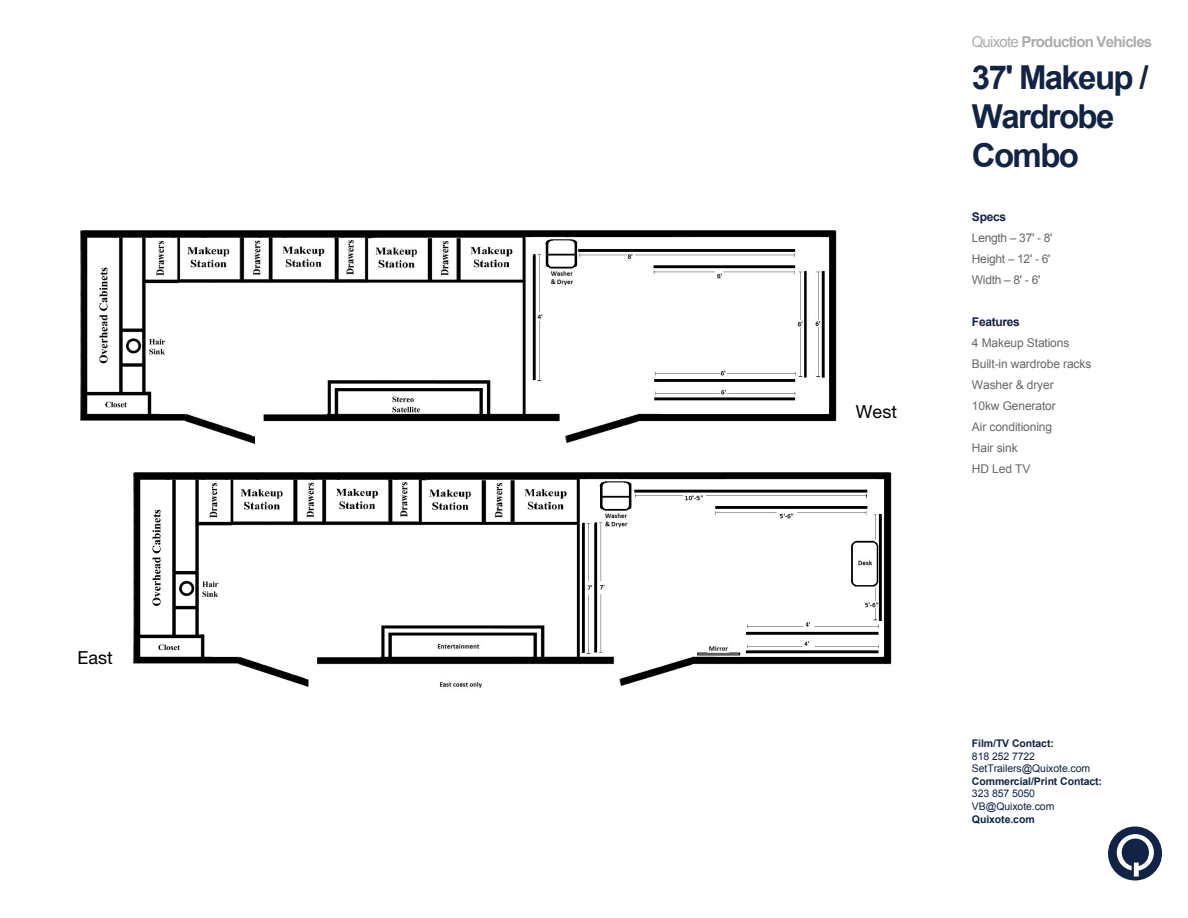
<style>
.page{position:relative;width:1188px;height:918px;background:#fff}
.page>*{position:absolute;margin:0;border:0;box-sizing:border-box;transform-origin:0 0}
.t1{font:700 33px/39px "Arial";letter-spacing:-.05em;color:#112346}
.t2{font:18px "Helvetica Neue LT Std";letter-spacing:.005em;color:#000}
.t3{font:700 15px "Arial";letter-spacing:-.05em;color:#acacac}
.t4{font:12px/21px "Arial";letter-spacing:-.01em;color:#676767}
.t5{font:12px/21px "Arial";letter-spacing:-.025em;color:#666766}
.t6{font:700 12px "Arial";letter-spacing:-.025em;color:#112346}
.t7{font:10.5px/12.6px "Arial";letter-spacing:-.01em;color:#0e2346}
.t8{font:700 10.5px "Arial";letter-spacing:-.01em;color:#0e2346}
.s1{font-weight:400}
</style>
<div class="page">
<svg style="left:1108px;top:826px;width:54px;height:55px"></svg>
<img style="left:80px;top:230px;width:757px;height:214px">
<img style="left:133px;top:472px;width:759px;height:216px">
<h2 class="t2" style="left:77px;top:647px;width:37px">East</h2>
<h2 class="t2" style="left:856px;top:401px;width:43px">West</h2>
<p class="t3" style="left:972px;top:32px;width:182px"><span class="s1">Quixote</span> Production Vehicles</p>
<h1 class="t1" style="left:972px;top:59px;width:178px">37' Makeup /<br>Wardrobe<br>Combo</h1>
<p class="t6" style="left:972px;top:209px;width:36px">Specs</p>
<p class="t5" style="left:972px;top:227px;width:82px">Length – 37' - 8'<br>Height – 12' - 6'<br>Width – 8' - 6'</p>
<p class="t6" style="left:972px;top:314px;width:49px">Features</p>
<p class="t4" style="left:972px;top:332px;width:121px">4 Makeup Stations<br>Built-in wardrobe racks<br>Washer &amp; dryer<br>10kw Generator<br>Air conditioning<br>Hair sink<br>HD Led TV</p>
<p class="t8" style="left:972px;top:736px;width:84px">Film/TV Contact:</p>
<p class="t7" style="left:972px;top:750px;width:120px">818 252 7722<br>SetTrailers@Quixote.com</p>
<p class="t8" style="left:972px;top:774px;width:132px">Commercial/Print Contact:</p>
<p class="t7" style="left:972px;top:787px;width:84px">323 857 5050<br>VB@Quixote.com</p>
<p class="t8" style="left:972px;top:812px;width:64px">Quixote.com</p>
</div>
